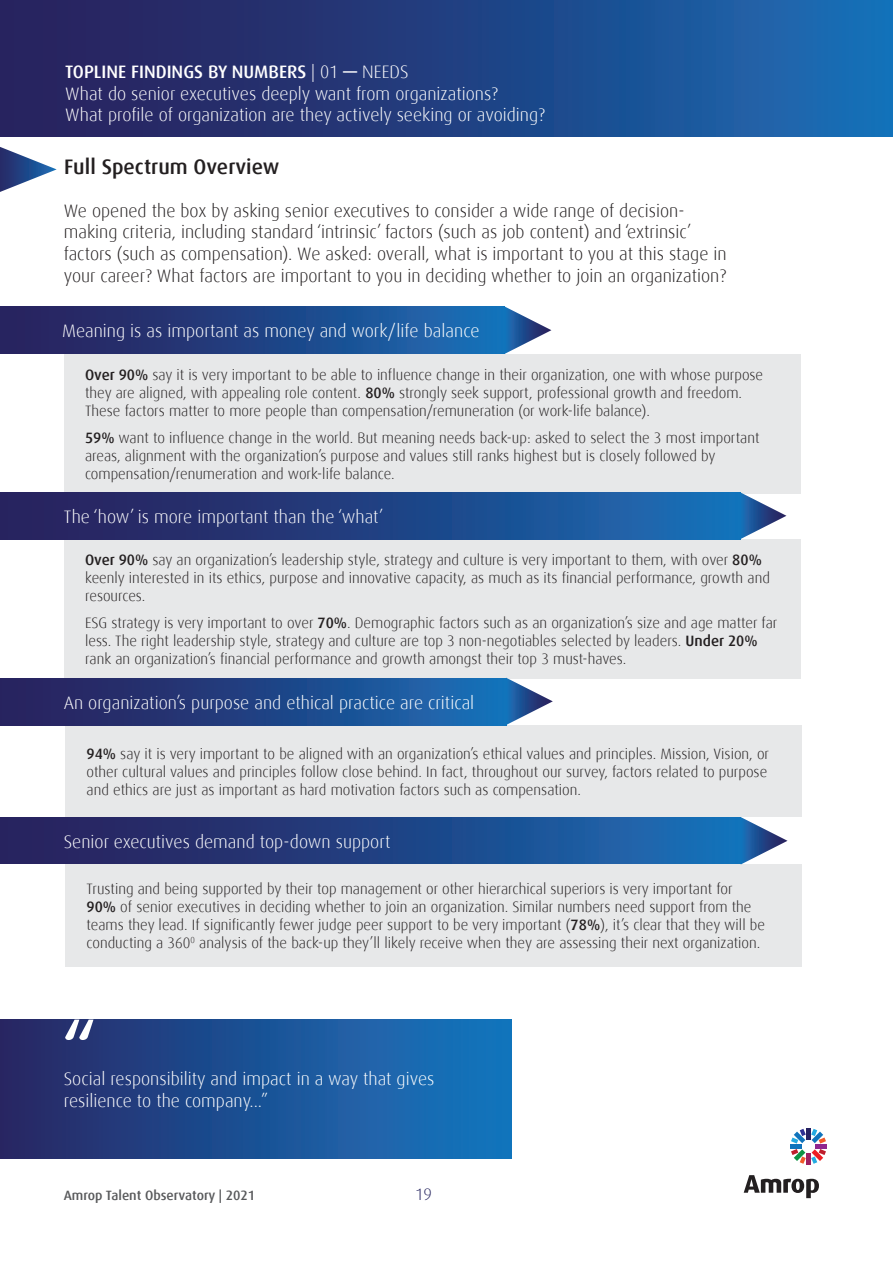
<style>
.page{position:relative;width:893px;height:1263px;background:#fff}
.page>*{position:absolute;margin:0;border:0;box-sizing:border-box;transform-origin:0 0}
.t1{font:500 72px "Dax";color:#fff}
.t2{font:500 21px "Dax";color:#231f20}
.t3{font:300 18px/21.6px "Dax";color:#fff}
.t4{font:300 18px/21.6px "Dax";color:#231f20}
.t5{font:300 16.5px "Dax";color:#26255f}
.t6{font:300 15px/18px "Dax";color:#231f20}
.t7{font:500 13.5px "Dax";color:#58595b}
.s1{font-weight:500}
</style>
<div class="page">
<div style="left:806px;top:1128px;width:5px;height:11px;background:#252161"></div>
<div style="left:806px;top:1153px;width:5px;height:12px;background:#9e1f62"></div>
<hr style="left:790px;top:1144px;width:12px;height:4px;background:#1074bc">
<hr style="left:815px;top:1144px;width:12px;height:4px;background:#90268f">
<svg style="left:791px;top:1149px;width:35px;height:15px"></svg>
<svg style="left:791px;top:1129px;width:35px;height:14px"></svg>
<svg style="left:744px;top:1175px;width:75px;height:23px"></svg>
<div style="left:0;top:0;width:893px;height:136px;background:linear-gradient(to right,#291a55,#186cb4)"></div>
<div style="left:64px;top:354px;width:736px;height:139px;background:#e7e8e9"></div>
<div style="left:64px;top:539px;width:736px;height:139px;background:#e7e8e9"></div>
<div style="left:65px;top:726px;width:737px;height:91px;background:#e7e8e9"></div>
<div style="left:65px;top:864px;width:737px;height:102px;background:#e7e8e9"></div>
<div style="left:0;top:307px;width:504px;height:47px;background:linear-gradient(to right,#291b56,#176db5)"></div>
<svg style="left:505px;top:306px;width:46px;height:48px"></svg>
<div style="left:0;top:492px;width:741px;height:47px;background:linear-gradient(to right,#2a1a55,#186eb6)"></div>
<div style="left:0;top:678px;width:506px;height:47px;background:linear-gradient(to right,#2a1a55,#176eb6)"></div>
<div style="left:0;top:817px;width:741px;height:47px;background:linear-gradient(to right,#2a1a55,#186eb6)"></div>
<svg style="left:0;top:147px;width:57px;height:45px"></svg>
<div style="left:0;top:1019px;width:512px;height:140px;background:linear-gradient(to right,#272765,#1579c2)"></div>
<svg style="left:740px;top:492px;width:46px;height:47px"></svg>
<svg style="left:506px;top:678px;width:47px;height:47px"></svg>
<svg style="left:741px;top:817px;width:46px;height:47px"></svg>
<p class="t3" style="left:65px;top:61px;width:481px"><span class="s1">TOPLINE FINDINGS BY NUMBERS</span> | 01 <span class="s1">—</span> NEEDS<br>What do senior executives deeply want from organizations?<br>What profile of organization are they actively seeking or avoiding?</p>
<h2 class="t2" style="left:64px;top:155px;width:217px">Full Spectrum Overview</h2>
<p class="t4" style="left:64px;top:200px;width:664px">We opened the box by asking senior executives to consider a wide range of decision&shy;making criteria, including standard ‘intrinsic’ factors (such as job content) and ‘extrinsic’ factors (such as compensation). We asked: overall, what is important to you at this stage in your career? What factors are important to you in deciding whether to join an organization?</p>
<p class="t3" style="left:62px;top:320px;width:419px">Meaning is as important as money and work/life balance</p>
<p class="t6" style="left:85px;top:366px;width:680px"><span class="s1">Over 90%</span> say it is very important to be able to influence change in their organization, one with whose purpose they are aligned, with appealing role content. <span class="s1">80%</span> strongly seek support, professional growth and freedom.<br>These factors matter to more people than compensation/remuneration (or work-life balance).</p>
<p class="t6" style="left:85px;top:429px;width:676px"><span class="s1">59%</span> want to influence change in the world. But meaning needs back-up: asked to select the 3 most important areas, alignment with the organization’s purpose and values still ranks highest but is closely followed by compensation/renumeration and work-life balance.</p>
<p class="t3" style="left:64px;top:506px;width:321px">The ‘how’ is more important than the ‘what’</p>
<p class="t6" style="left:85px;top:551px;width:686px"><span class="s1">Over 90%</span> say an organization’s leadership style, strategy and culture is very important to them, with over <span class="s1">80% </span>keenly interested in its ethics, purpose and innovative capacity, as much as its financial performance, growth and resources.</p>
<p class="t6" style="left:85px;top:614px;width:694px">ESG strategy is very important to over <span class="s1">70%</span>. Demographic factors such as an organization’s size and age matter far less. The right leadership style, strategy and culture are top 3 non-negotiables selected by leaders. <span class="s1">Under 20% </span>rank an organization’s financial performance and growth amongst their top 3 must-haves.</p>
<p class="t3" style="left:64px;top:692px;width:412px">An organization’s purpose and ethical practice are critical</p>
<p class="t6" style="left:87px;top:745px;width:684px"><span class="s1">94%</span> say it is very important to be aligned with an organization’s ethical values and principles. Mission, Vision, or other cultural values and principles follow close behind. In fact, throughout our survey, factors related to purpose and ethics are just as important as hard motivation factors such as compensation.</p>
<p class="t3" style="left:64px;top:831px;width:328px">Senior executives demand top-down support</p>
<p class="t6" style="left:87px;top:880px;width:680px">Trusting and being supported by their top management or other hierarchical superiors is very important for <span class="s1">90%</span> of senior executives in deciding whether to join an organization. Similar numbers need support from the teams they lead. If significantly fewer judge peer support to be very important (<span class="s1">78%</span>), it’s clear that they will be conducting a 360<sup>0</sup> analysis of the back-up they’ll likely receive when they are assessing their next organization.</p>
<h1 class="t1" style="left:62px;top:1010px;width:36px">“</h1>
<p class="t3" style="left:64px;top:1068px;width:372px">Social responsibility and impact in a way that gives resilience to the company...”</p>
<p class="t7" style="left:64px;top:1187px;width:193px">Amrop Talent Observatory | 2021</p>
<p class="t5" style="left:415px;top:1184px;width:18px">19</p>
</div>
